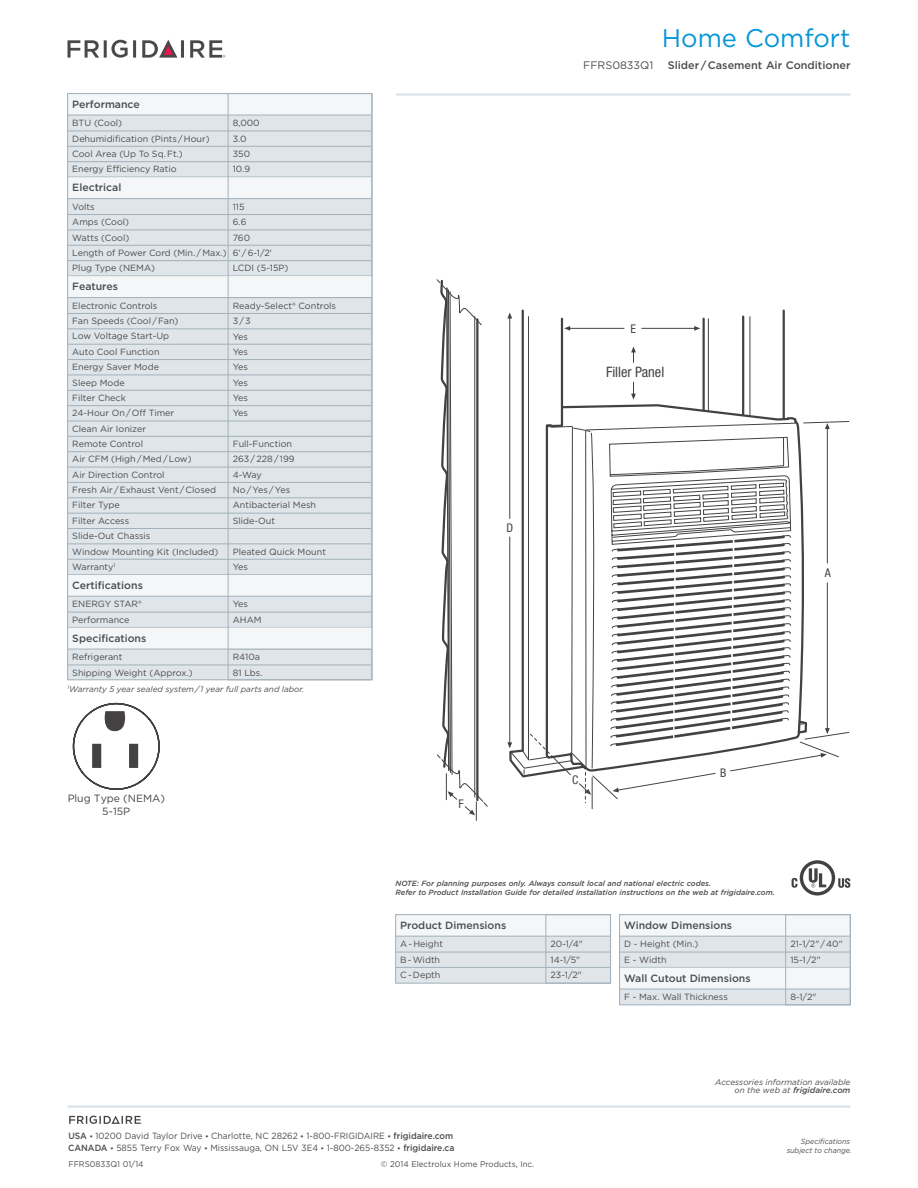
<style>
.page{position:relative;width:918px;height:1188px;background:#fff}
.page>*{position:absolute;margin:0;border:0;box-sizing:border-box;transform-origin:0 0}
.t1{font:25.5px "Gotham";color:#0696d7}
.t2{font:condensed 14.4px "Helvetica Neue";color:#231f20}
.t3{font:condensed 12px "Helvetica Neue";color:#231f20}
.t4{font:500 10.8px "Gotham";color:#4b4c4d}
.t5{font:10.8px "Gotham";color:#4b4c4d}
.t6{font:500 10.5px "Gotham";color:#4b4c4d}
.t7{font:10.5px/12.6px "Gotham";color:#231f20;text-align:center}
.t8{font:9px/15.3px "Gotham";color:#4b4c4d}
.t9{font:9px/11.9px "Gotham";color:#4b4c4d;scale:.95 1}
.t10{font:italic 8.25px/8.2px "Gotham";color:#4b4c4d;text-align:right}
.t11{font:8.25px "Gotham";color:#4b4c4d}
.t12{font:italic 500 7.5px/9px "Gotham";color:#4b4c4d}
.t13{font:italic 7.5px/9px "Gotham";color:#4b4c4d;text-align:right;scale:.95 1}
.s1{font-weight:500}
.s2{font-weight:500;font-size:7.5px}
</style>
<div class="page">
<hr style="left:68px;top:1106px;width:782px;height:2px;background:#dbe4ea">
<hr style="left:396px;top:93px;width:455px;height:3px;background:#dbe4ea">
<svg style="left:69px;top:1116px;width:73px;height:8px"></svg>
<svg style="left:521px;top:309px;width:264px;height:112px"></svg>
<hr style="left:528px;top:317px;width:1px;height:443px;background:#231f20">
<svg style="left:709px;top:403px;width:88px;height:18px"></svg>
<hr style="left:783px;top:311px;width:2px;height:108px;background:#231f20">
<hr style="left:742px;top:317px;width:2px;height:98px;background:#231f20">
<hr style="left:750px;top:317px;width:1px;height:99px;background:#231f20">
<svg style="left:529px;top:318px;width:180px;height:103px"></svg>
<hr style="left:509px;top:318px;width:1px;height:201px;background:#231f20">
<svg style="left:507px;top:312px;width:5px;height:6px"></svg>
<svg style="left:436px;top:279px;width:52px;height:542px"></svg>
<hr style="left:476px;top:319px;width:3px;height:481px;background:#231f20">
<svg style="left:631px;top:382px;width:5px;height:18px"></svg>
<svg style="left:631px;top:346px;width:5px;height:16px"></svg>
<hr style="left:570px;top:328px;width:54px;height:1px;background:#231f20">
<svg style="left:564px;top:326px;width:6px;height:5px"></svg>
<hr style="left:642px;top:328px;width:53px;height:1px;background:#231f20">
<svg style="left:694px;top:326px;width:6px;height:5px"></svg>
<div style="left:396px;top:915px;width:215px;height:68px;background:#dfe5e9"></div>
<div style="left:396px;top:915px;width:214px;height:21px;background:#f4f6f7"></div>
<hr style="left:396px;top:936px;width:214px;height:1px;background:#a2b1bb">
<hr style="left:396px;top:952px;width:214px;height:1px;background:#a2b1bb">
<hr style="left:396px;top:967px;width:214px;height:1px;background:#a2b1bb">
<div style="left:395px;top:914px;width:216px;height:69px;border:1px solid #a2b1bb"></div>
<div style="left:546px;top:914px;width:65px;height:69px;border:1px solid #a2b1bb"></div>
<div style="left:620px;top:915px;width:230px;height:90px;background:#dfe5e9"></div>
<div style="left:620px;top:915px;width:230px;height:21px;background:#f4f6f7"></div>
<hr style="left:620px;top:936px;width:230px;height:1px;background:#a2b1bb">
<hr style="left:620px;top:952px;width:230px;height:1px;background:#a2b1bb">
<hr style="left:620px;top:967px;width:230px;height:1px;background:#a2b1bb">
<div style="left:620px;top:968px;width:230px;height:21px;background:#f4f6f7"></div>
<hr style="left:620px;top:989px;width:230px;height:1px;background:#a2b1bb">
<div style="left:619px;top:914px;width:232px;height:91px;border:1px solid #a2b1bb"></div>
<div style="left:786px;top:914px;width:65px;height:91px;border:1px solid #a2b1bb"></div>
<svg style="left:507px;top:421px;width:343px;height:475px"></svg>
<svg style="left:68px;top:40px;width:68px;height:18px"></svg>
<svg style="left:142px;top:40px;width:42px;height:18px"></svg>
<svg style="left:190px;top:40px;width:35px;height:18px"></svg>
<svg style="left:72px;top:703px;width:88px;height:87px"></svg>
<div style="left:129px;top:744px;width:9px;height:24px;background:#444142;border:2px solid #231f20"></div>
<div style="left:68px;top:94px;width:304px;height:586px;background:#dfe5e9"></div>
<div style="left:68px;top:94px;width:303px;height:21px;background:#f4f6f7"></div>
<hr style="left:68px;top:115px;width:303px;height:1px;background:#a2b1bb">
<hr style="left:68px;top:131px;width:303px;height:1px;background:#a2b1bb">
<hr style="left:68px;top:146px;width:303px;height:1px;background:#a2b1bb">
<hr style="left:68px;top:161px;width:303px;height:1px;background:#a2b1bb">
<div style="left:68px;top:177px;width:303px;height:22px;background:#f4f6f7"></div>
<hr style="left:68px;top:198px;width:303px;height:1px;background:#a2b1bb">
<hr style="left:68px;top:214px;width:303px;height:1px;background:#a2b1bb">
<hr style="left:68px;top:230px;width:303px;height:1px;background:#a2b1bb">
<hr style="left:68px;top:245px;width:303px;height:1px;background:#a2b1bb">
<hr style="left:68px;top:260px;width:303px;height:1px;background:#a2b1bb">
<div style="left:68px;top:276px;width:303px;height:22px;background:#f4f6f7"></div>
<hr style="left:68px;top:297px;width:303px;height:1px;background:#a2b1bb">
<hr style="left:68px;top:313px;width:303px;height:1px;background:#a2b1bb">
<hr style="left:68px;top:329px;width:303px;height:1px;background:#a2b1bb">
<hr style="left:68px;top:344px;width:303px;height:1px;background:#a2b1bb">
<hr style="left:68px;top:359px;width:303px;height:1px;background:#a2b1bb">
<hr style="left:68px;top:375px;width:303px;height:1px;background:#a2b1bb">
<hr style="left:68px;top:390px;width:303px;height:1px;background:#a2b1bb">
<hr style="left:68px;top:405px;width:303px;height:1px;background:#a2b1bb">
<hr style="left:68px;top:421px;width:303px;height:1px;background:#a2b1bb">
<hr style="left:68px;top:436px;width:303px;height:1px;background:#a2b1bb">
<hr style="left:68px;top:451px;width:303px;height:1px;background:#a2b1bb">
<hr style="left:68px;top:467px;width:303px;height:1px;background:#a2b1bb">
<hr style="left:68px;top:482px;width:303px;height:1px;background:#a2b1bb">
<hr style="left:68px;top:498px;width:303px;height:1px;background:#a2b1bb">
<hr style="left:68px;top:513px;width:303px;height:1px;background:#a2b1bb">
<hr style="left:68px;top:528px;width:303px;height:1px;background:#a2b1bb">
<hr style="left:68px;top:544px;width:303px;height:1px;background:#a2b1bb">
<hr style="left:68px;top:559px;width:303px;height:1px;background:#a2b1bb">
<hr style="left:68px;top:574px;width:303px;height:1px;background:#a2b1bb">
<div style="left:68px;top:575px;width:303px;height:21px;background:#f4f6f7"></div>
<hr style="left:68px;top:596px;width:303px;height:1px;background:#a2b1bb">
<hr style="left:68px;top:612px;width:303px;height:1px;background:#a2b1bb">
<hr style="left:68px;top:627px;width:303px;height:1px;background:#a2b1bb">
<div style="left:68px;top:628px;width:303px;height:21px;background:#f4f6f7"></div>
<hr style="left:68px;top:649px;width:303px;height:1px;background:#a2b1bb">
<hr style="left:68px;top:665px;width:303px;height:1px;background:#a2b1bb">
<div style="left:228px;top:93px;width:144px;height:587px;border:1px solid #a2b1bb"></div>
<h1 class="t1" style="left:662px;top:22px;width:190px">Home Comfort</h1>
<p class="t6" style="left:72px;top:97px;width:69px">Performance</p>
<p class="t8" style="left:72px;top:115px;width:139px">BTU (Cool)<br>Dehumidification (Pints / Hour)<br>Cool Area (Up To Sq. Ft.)<br>Energy Efficiency Ratio</p>
<p class="t6" style="left:72px;top:181px;width:51px">Electrical</p>
<p class="t8" style="left:72px;top:199px;width:156px">Volts<br>Amps (Cool)<br>Watts (Cool)<br>Length of Power Cord (Min. / Max.)<br>Plug Type (NEMA)</p>
<p class="t6" style="left:72px;top:280px;width:47px">Features</p>
<p class="t8" style="left:72px;top:298px;width:148px">Electronic Controls<br>Fan Speeds (Cool / Fan)<br>Low Voltage Start-Up<br>Auto Cool Function<br>Energy Saver Mode<br>Sleep Mode<br>Filter Check<br>24-Hour On / Off Timer<br>Clean Air Ionizer<br>Remote Control<br>Air CFM (High / Med / Low)<br>Air Direction Control<br>Fresh Air / Exhaust Vent / Closed<br>Filter Type<br>Filter Access<br>Slide-Out Chassis<br>Window Mounting Kit (Included)<br>Warranty<sup>1</sup></p>
<p class="t6" style="left:72px;top:578px;width:72px">Certifications</p>
<p class="t8" style="left:72px;top:596px;width:71px">ENERGY STAR®<br>Performance</p>
<p class="t6" style="left:72px;top:631px;width:76px">Specifications</p>
<p class="t8" style="left:72px;top:649px;width:122px">Refrigerant<br>Shipping Weight (Approx.)</p>
<p class="t8" style="left:233px;top:115px;width:28px">8,000<br>3.0<br>350<br>10.9</p>
<p class="t8" style="left:233px;top:199px;width:57px">115<br>6.6<br>760<br>6' / 6-1/2'<br>LCDI (5-15P)</p>
<p class="t8" style="left:233px;top:298px;width:105px">Ready-Select® Controls<br>3 / 3<br>Yes<br>Yes<br>Yes<br>Yes<br>Yes<br>Yes</p>
<p class="t8" style="left:233px;top:436px;width:85px">Full-Function<br>263 / 228 / 199<br>4-Way<br>No / Yes / Yes<br>Antibacterial Mesh<br>Slide-Out</p>
<p class="t8" style="left:233px;top:544px;width:95px">Pleated Quick Mount<br>Yes</p>
<p class="t8" style="left:233px;top:596px;width:30px">Yes<br>AHAM</p>
<p class="t8" style="left:233px;top:649px;width:31px">R410a<br>81 Lbs.</p>
<p class="t10" style="left:68px;top:685px;width:238px"><sup>1</sup>Warranty 5 year sealed system / 1 year full parts and labor.</p>
<p class="t7" style="left:68px;top:792px;width:99px">Plug Type (NEMA)<br>5-15P</p>
<p class="t5" style="left:583px;top:58px;width:72px">FFRS0833Q1</p>
<p class="t4" style="left:668px;top:58px;width:184px">Slider / Casement Air Conditioner</p>
<h3 class="t3" style="left:630px;top:321px;width:7px">E</h3>
<h3 class="t3" style="left:507px;top:521px;width:8px">D</h3>
<h2 class="t2" style="left:606px;top:364px;width:60px">Filler Panel</h2>
<h3 class="t3" style="left:825px;top:566px;width:7px">A</h3>
<h3 class="t3" style="left:459px;top:797px;width:7px">F</h3>
<h3 class="t3" style="left:572px;top:773px;width:8px">C</h3>
<h3 class="t3" style="left:720px;top:766px;width:8px">B</h3>
<p class="t12" style="left:395px;top:879px;width:381px">NOTE: For planning purposes only. Always consult local and national electric codes.<br>Refer to Product Installation Guide for detailed installation instructions on the web at frigidaire.com.</p>
<p class="t6" style="left:400px;top:918px;width:108px">Product Dimensions</p>
<p class="t8" style="left:400px;top:936px;width:44px">A - Height<br>B - Width<br>C - Depth</p>
<p class="t8" style="left:551px;top:936px;width:34px">20-1/4"<br>14-1/5"<br>23-1/2"</p>
<p class="t6" style="left:624px;top:918px;width:109px">Window Dimensions</p>
<p class="t8" style="left:624px;top:936px;width:76px">D - Height (Min.)<br>E - Width</p>
<p class="t6" style="left:624px;top:971px;width:128px">Wall Cutout Dimensions</p>
<p class="t8" style="left:624px;top:989px;width:105px">F - Max. Wall Thickness</p>
<p class="t8" style="left:790px;top:936px;width:54px">21-1/2" / 40"<br>15-1 /2"</p>
<p class="t8" style="left:790px;top:989px;width:28px">8-1/2"</p>
<p class="t10" style="left:715px;top:1078px;width:137px">Accessories information available on the web at <span class="s1">frigidaire.com</span></p>
<p class="t9" style="left:68px;top:1130px;width:408px"><span class="s1">USA</span> <span class="s2">•</span> 10200 David Taylor Drive <span class="s2">•</span> Charlotte, NC 28262 <span class="s2">•</span> 1-800-FRIGIDAIRE <span class="s2">•</span> <span class="s1">frigidaire.com<br>CANADA</span> <span class="s2">•</span> 5855 Terry Fox Way <span class="s2">•</span> Mississauga, ON L5V 3E4 <span class="s2">•</span> 1-800-265-8352 <span class="s2">•</span> <span class="s1">frigidaire.ca</span></p>
<p class="t11" style="left:68px;top:1159px;width:77px">FFRS0833Q1 01/14</p>
<p class="t11" style="left:381px;top:1159px;width:155px">© 2014 Electrolux Home Products, Inc.</p>
<p class="t13" style="left:787px;top:1136px;width:70px">Specifications subject to change.</p>
</div>
